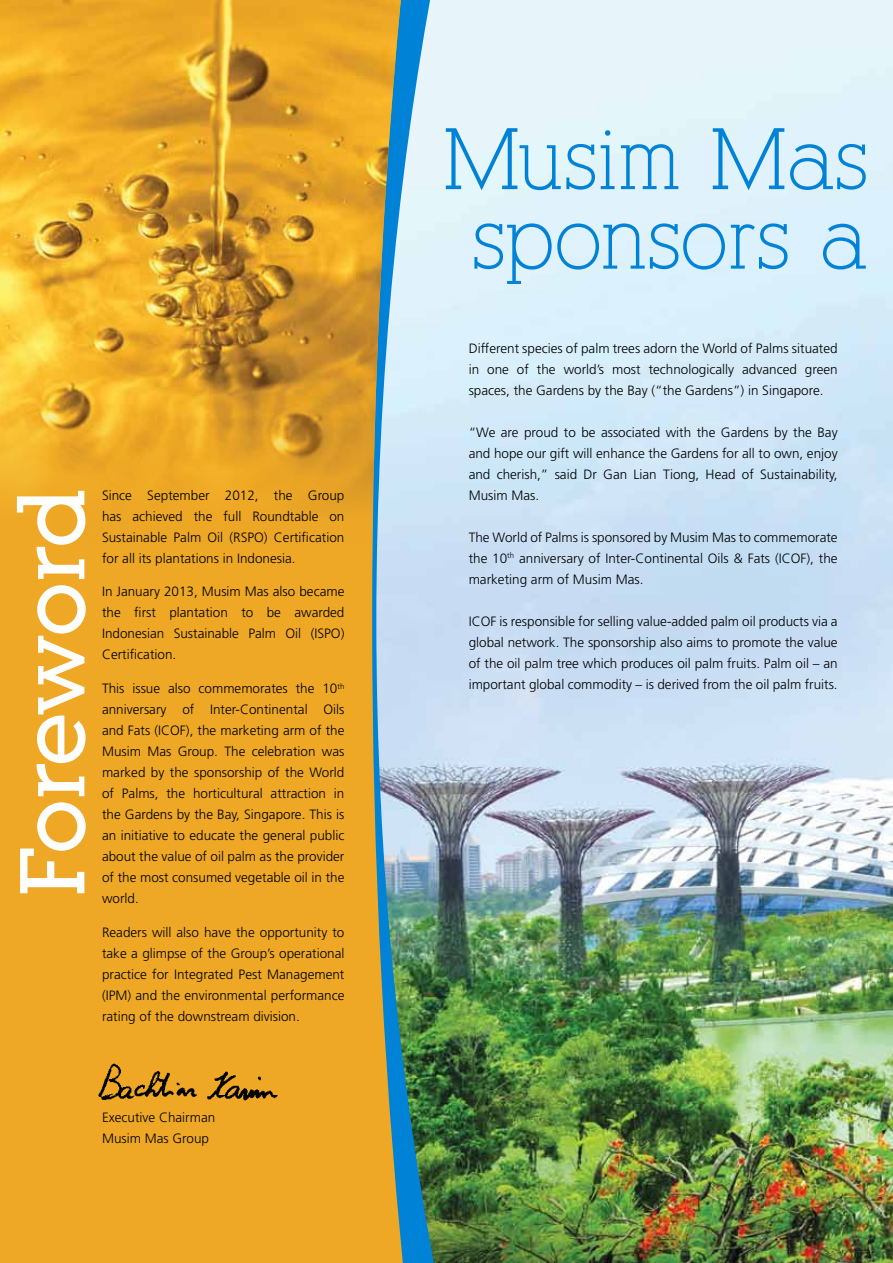
<style>
.page{position:relative;width:893px;height:1263px;background:#fff}
.page>*{position:absolute;margin:0;border:0;box-sizing:border-box;transform-origin:0 0}
.t1{font:700 90px "Alexandria FLF";letter-spacing:-.04em;color:#fff}
.t2{font:85.2px/79.5px "Alexandria FLF";color:#0082d6;text-align:center}
.t3{font:300 13.5px/21px "Frutiger";color:#000;text-align:justify}
</style>
<div class="page">
<img style="left:444px;top:0;width:449px;height:1263px">
<img style="left:408px;top:0;width:36px;height:1263px">
<div style="left:0;top:0;width:408px;height:1263px;background:#eea826"></div>
<img style="left:0;top:0;width:401px;height:544px">
<img style="left:96px;top:1060px;width:186px;height:43px">
<h1 class="t1" style="left:5px;top:897px;width:410px;rotate:-90deg">Foreword</h1>
<p class="t3" style="left:102px;top:484px;width:244px">Since September 2012, the Group has achieved the full Roundtable on Sustainable Palm Oil (RSPO) Certification for all its plantations in Indonesia.</p>
<p class="t3" style="left:102px;top:581px;width:244px">In January 2013, Musim Mas also became the first plantation to be awarded Indonesian Sustainable Palm Oil (ISPO)<br>Certification.</p>
<p class="t3" style="left:102px;top:678px;width:244px">This issue also commemorates the 10<sup>th </sup>anniversary of Inter-Continental Oils and Fats (ICOF), the marketing arm of the Musim Mas Group. The celebration was marked by the sponsorship of the World of Palms, the horticultural attraction in the Gardens by the Bay, Singapore. This is an initiative to educate the general public about the value of oil palm as the provider of the most consumed vegetable oil in the world.</p>
<p class="t3" style="left:102px;top:922px;width:244px">Readers will also have the opportunity to take a glimpse of the Group’s operational practice for Integrated Pest Management (IPM) and the environmental performance rating of the downstream division.</p>
<p class="t3" style="left:102px;top:1107px;width:115px">Executive Chairman<br>Musim Mas Group</p>
<h2 class="t2" style="left:443px;top:120px;width:426px">Musim Mas sponsors a</h2>
<p class="t3" style="left:469px;top:338px;width:370px">Different species of palm trees adorn the World of Palms situated in one of the world’s most technologically advanced green spaces, the Gardens by the Bay (“the Gardens”) in Singapore.</p>
<p class="t3" style="left:469px;top:422px;width:371px">“We are proud to be associated with the Gardens by the Bay and hope our gift will enhance the Gardens for all to own, enjoy and cherish,” said Dr Gan Lian Tiong, Head of Sustainability, Musim Mas.</p>
<p class="t3" style="left:469px;top:527px;width:370px">The World of Palms is sponsored by Musim Mas to commemorate the 10<sup>th</sup> anniversary of Inter-Continental Oils &amp; Fats (ICOF), the marketing arm of Musim Mas.</p>
<p class="t3" style="left:469px;top:611px;width:371px">ICOF is responsible for selling value-added palm oil products via a global network. The sponsorship also aims to promote the value of the oil palm tree which produces oil palm fruits. Palm oil – an important global commodity – is derived from the oil palm fruits.</p>
</div>
